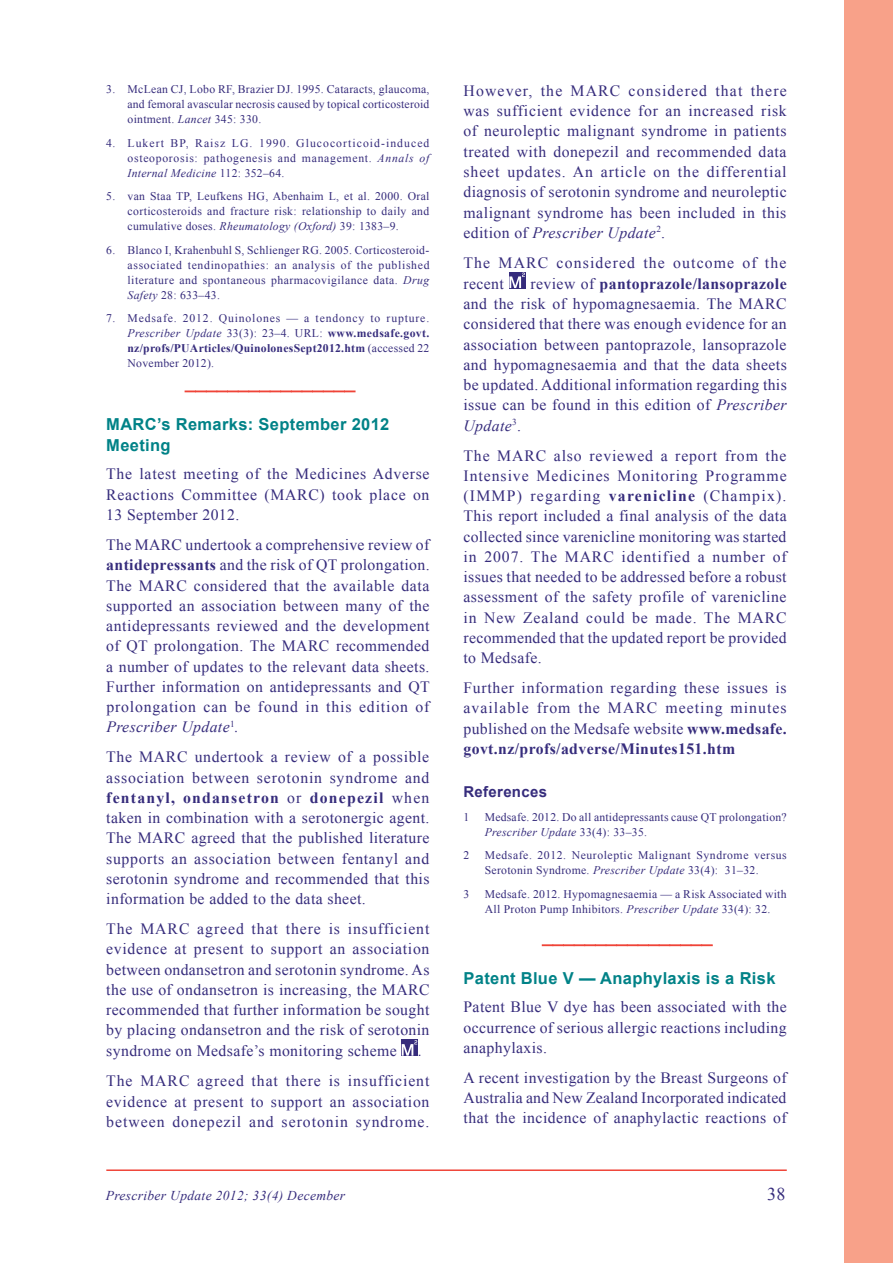
<style>
.page{position:relative;width:893px;height:1263px;background:#fff}
.page>*{position:absolute;margin:0;border:0;box-sizing:border-box;transform-origin:0 0}
.t1{font:18px "Times New Roman";color:#362c7c}
.t2{font:700 16.5px/21px "Arial";letter-spacing:.02em;color:#008287}
.t3{font:15.75px/20.2px "Times New Roman";letter-spacing:.025em;color:#362c7c;text-align:justify}
.t4{font:15.75px/21px "Times New Roman";letter-spacing:.075em;color:#362c7c}
.t5{font:700 15px "Arial";letter-spacing:.02em;color:#362c7c}
.t6{font:italic 13.5px "Times New Roman";letter-spacing:.025em;color:#362c7c}
.t7{font:13.5px "Arial";color:#362c7c}
.t8{font:11.7px/15px "Times New Roman";letter-spacing:.025em;color:#362c7c;text-align:justify}
.t9{font:11.7px/15px "Times New Roman";letter-spacing:.05em;color:#362c7c}
.s1{font-style:italic}
.s2{font-weight:700}
</style>
<div class="page">
<hr style="left:106px;top:1169px;width:681px;height:2px;background:#ef4438">
<div style="left:844px;top:0;width:49px;height:1263px;background:#f8a189"></div>
<svg style="left:185px;top:391px;width:170px;height:1px"></svg>
<svg style="left:401px;top:1039px;width:17px;height:17px"></svg>
<svg style="left:402px;top:1040px;width:15px;height:16px"></svg>
<div style="left:509px;top:272px;width:17px;height:17px;background:#362c7c"></div>
<svg style="left:509px;top:273px;width:16px;height:15px"></svg>
<svg style="left:542px;top:944px;width:171px;height:2px"></svg>
<p class="t8" style="left:128px;top:82px;width:303px;text-indent:-21px">3. McLean CJ, Lobo RF, Brazier DJ. 1995. Cataracts, glaucoma, and femoral avascular necrosis caused by topical corticosteroid ointment. <span class="s1">Lancet</span> 345: 330.</p>
<p class="t8" style="left:128px;top:135px;width:303px;text-indent:-21px">4. Lukert BP, Raisz LG. 1990. Glucocorticoid-induced osteoporosis: pathogenesis and management. <span class="s1">Annals of Internal Medicine</span> 112: 352–64.</p>
<p class="t8" style="left:128px;top:189px;width:303px;text-indent:-21px">5. van Staa TP, Leufkens HG, Abenhaim L, et al. 2000. Oral corticosteroids and fracture risk: relationship to daily and cumulative doses. <span class="s1">Rheumatology (Oxford)</span> 39: 1383–9.</p>
<p class="t8" style="left:128px;top:242px;width:304px;text-indent:-21px">6. Blanco I, Krahenbuhl S, Schlienger RG. 2005. Corticosteroid&shy;associated tendinopathies: an analysis of the published literature and spontaneous pharmacovigilance data. <span class="s1">Drug Safety</span> 28: 633–43.</p>
<p class="t8" style="left:128px;top:311px;width:303px;text-indent:-21px">7. Medsafe. 2012. Quinolones — a tendoncy to rupture.<br><span class="s1">Prescriber Update</span> 33(3): 23–4. URL: <span class="s2">www.medsafe.govt. nz/profs/PUArticles/QuinolonesSept2012.htm</span> (accessed 22<br>November 2012).</p>
<p class="t2" style="left:106px;top:414px;width:285px">MARC’s Remarks: September 2012<br>Meeting</p>
<p class="t3" style="left:106px;top:464px;width:325px">The latest meeting of the Medicines Adverse Reactions Committee (MARC) took place on 13 September 2012.</p>
<p class="t3" style="left:106px;top:534px;width:325px">The MARC undertook a comprehensive review of <span class="s2">antidepressants</span> and the risk of QT prolongation.<br>The MARC considered that the available data supported an association between many of the antidepressants reviewed and the development of QT prolongation. The MARC recommended a number of updates to the relevant data sheets.<br>Further information on antidepressants and QT prolongation can be found in this edition of <span class="s1">Prescriber Update</span><sup>1</sup><span class="s1">.</span></p>
<p class="t3" style="left:106px;top:747px;width:325px">The MARC undertook a review of a possible association between serotonin syndrome and <span class="s2">fentanyl, ondansetron</span> or <span class="s2">donepezil</span> when taken in combination with a serotonergic agent.<br>The MARC agreed that the published literature supports an association between fentanyl and serotonin syndrome and recommended that this information be added to the data sheet.</p>
<p class="t3" style="left:106px;top:918px;width:325px">The MARC agreed that there is insufficient evidence at present to support an association between ondansetron and serotonin syndrome. As the use of ondansetron is increasing, the MARC recommended that further information be sought by placing ondansetron and the risk of serotonin syndrome on Medsafe’s monitoring scheme</p>
<p class="t7" style="left:418px;top:1043px;width:5px">.</p>
<p class="t3" style="left:106px;top:1071px;width:325px">The MARC agreed that there is insufficient evidence at present to support an association between donepezil and serotonin syndrome.</p>
<p class="t3" style="left:463px;top:80px;width:325px">However, the MARC considered that there was sufficient evidence for an increased risk of neuroleptic malignant syndrome in patients treated with donepezil and recommended data sheet updates. An article on the differential diagnosis of serotonin syndrome and neuroleptic malignant syndrome has been included in this edition of <span class="s1">Prescriber Update</span><sup>2</sup>.</p>
<p class="t4" style="left:463px;top:252px;width:324px">The MARC considered the outcome of the recent</p>
<p class="t3" style="left:463px;top:273px;width:325px;text-indent:67px">review of <span class="s2">pantoprazole/lansoprazole </span>and the risk of hypomagnesaemia. The MARC considered that there was enough evidence for an association between pantoprazole, lansoprazole and hypomagnesaemia and that the data sheets be updated. Additional information regarding this issue can be found in this edition of <span class="s1">Prescriber Update</span><sup>3</sup>.</p>
<p class="t3" style="left:463px;top:445px;width:325px">The MARC also reviewed a report from the Intensive Medicines Monitoring Programme (IMMP) regarding <span class="s2">varenicline</span> (Champix).<br>This report included a final analysis of the data collected since varenicline monitoring was started in 2007. The MARC identified a number of issues that needed to be addressed before a robust assessment of the safety profile of varenicline in New Zealand could be made. The MARC recommended that the updated report be provided to Medsafe.</p>
<p class="t3" style="left:463px;top:677px;width:325px">Further information regarding these issues is available from the MARC meeting minutes published on the Medsafe website <span class="s2">www.medsafe. govt.nz/profs/adverse/Minutes151.htm</span></p>
<p class="t5" style="left:463px;top:782px;width:85px">References</p>
<p class="t8" style="left:463px;top:809px;width:7px">1</p>
<p class="t8" style="left:485px;top:809px;width:303px">Medsafe. 2012. Do all antidepressants cause QT prolongation?<br><span class="s1">Prescriber Update</span> 33(4): 33–35.</p>
<p class="t8" style="left:463px;top:847px;width:7px">2</p>
<p class="t9" style="left:485px;top:847px;width:304px">Medsafe. 2012. Neuroleptic Malignant Syndrome versus<br>Serotonin Syndrome. <span class="s1">Prescriber Update</span> 33(4): 31–32.</p>
<p class="t8" style="left:463px;top:886px;width:7px">3</p>
<p class="t8" style="left:485px;top:886px;width:303px">Medsafe. 2012. Hypomagnesaemia — a Risk Associated with<br>All Proton Pump Inhibitors. <span class="s1">Prescriber Update</span> 33(4): 32.</p>
<p class="t2" style="left:463px;top:968px;width:314px">Patent Blue V — Anaphylaxis is a Risk</p>
<p class="t3" style="left:463px;top:997px;width:325px">Patent Blue V dye has been associated with the occurrence of serious allergic reactions including anaphylaxis.</p>
<p class="t3" style="left:463px;top:1067px;width:325px">A recent investigation by the Breast Surgeons of Australia and New Zealand Incorporated indicated that the incidence of anaphylactic reactions of</p>
<p class="t6" style="left:106px;top:1186px;width:241px">Prescriber Update 2012; 33(4) December</p>
<p class="t1" style="left:767px;top:1182px;width:20px">38</p>
</div>
